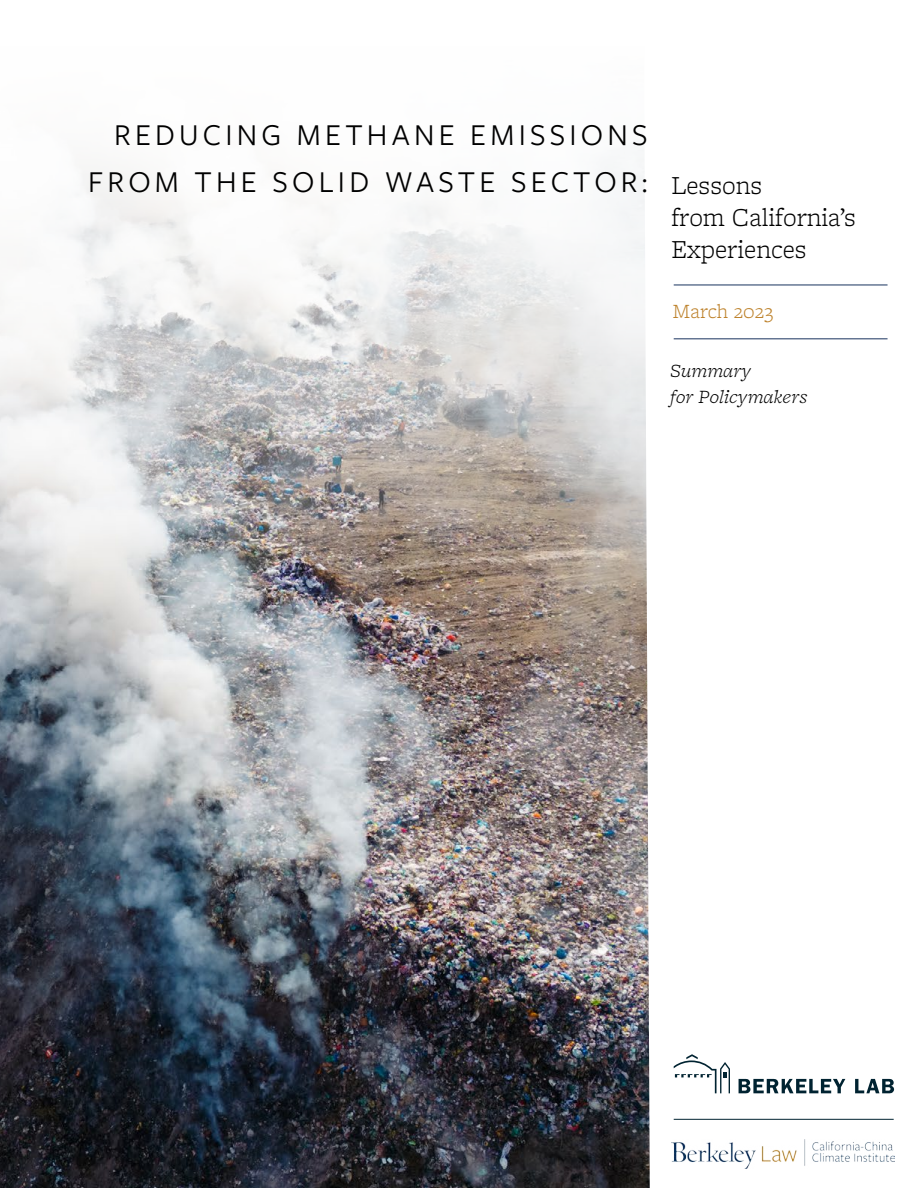
<style>
.page{position:relative;width:918px;height:1188px;background:#fff}
.page>*{position:absolute;margin:0;border:0;box-sizing:border-box;transform-origin:0 0}
.t1{font:31.5px/46.5px "Freight Sans Pro";letter-spacing:.135em;color:#000}
.t2{font:300 27px/32.4px "Freight Micro Pro";color:#000}
.t3{font:300 21px "Freight Micro Pro";color:#bd812a}
.t4{font:italic 300 19.5px/25.5px "Freight Micro Pro";color:#000}
.s1{font-family:"Freight Micro Pro";font-weight:300;font-size:27px}
</style>
<div class="page">
<img style="left:0;top:587px;width:650px;height:601px">
<svg style="left:0;top:150px;width:647px;height:437px"></svg>
<img style="left:672px;top:1140px;width:223px;height:29px">
<hr style="left:674px;top:285px;width:214px;height:1px;background:#18325d">
<hr style="left:674px;top:339px;width:214px;height:1px;background:#18325d">
<svg style="left:674px;top:1054px;width:56px;height:39px"></svg>
<svg style="left:739px;top:1079px;width:106px;height:14px"></svg>
<svg style="left:855px;top:1079px;width:39px;height:14px"></svg>
<hr style="left:674px;top:1119px;width:220px;height:1px;background:#002331">
<p class="t1" style="left:88px;top:110px;width:675px;text-indent:26px">REDUCING METHANE EMISSIONS<br>FROM THE SOLID WASTE SECTOR: <span class="s1">Lessons</span></p>
<p class="t2" style="left:671px;top:200px;width:186px">from California’s<br>Experiences</p>
<p class="t3" style="left:673px;top:297px;width:102px">March 2023</p>
<p class="t4" style="left:670px;top:358px;width:139px">Summary<br>for Policymakers</p>
</div>
